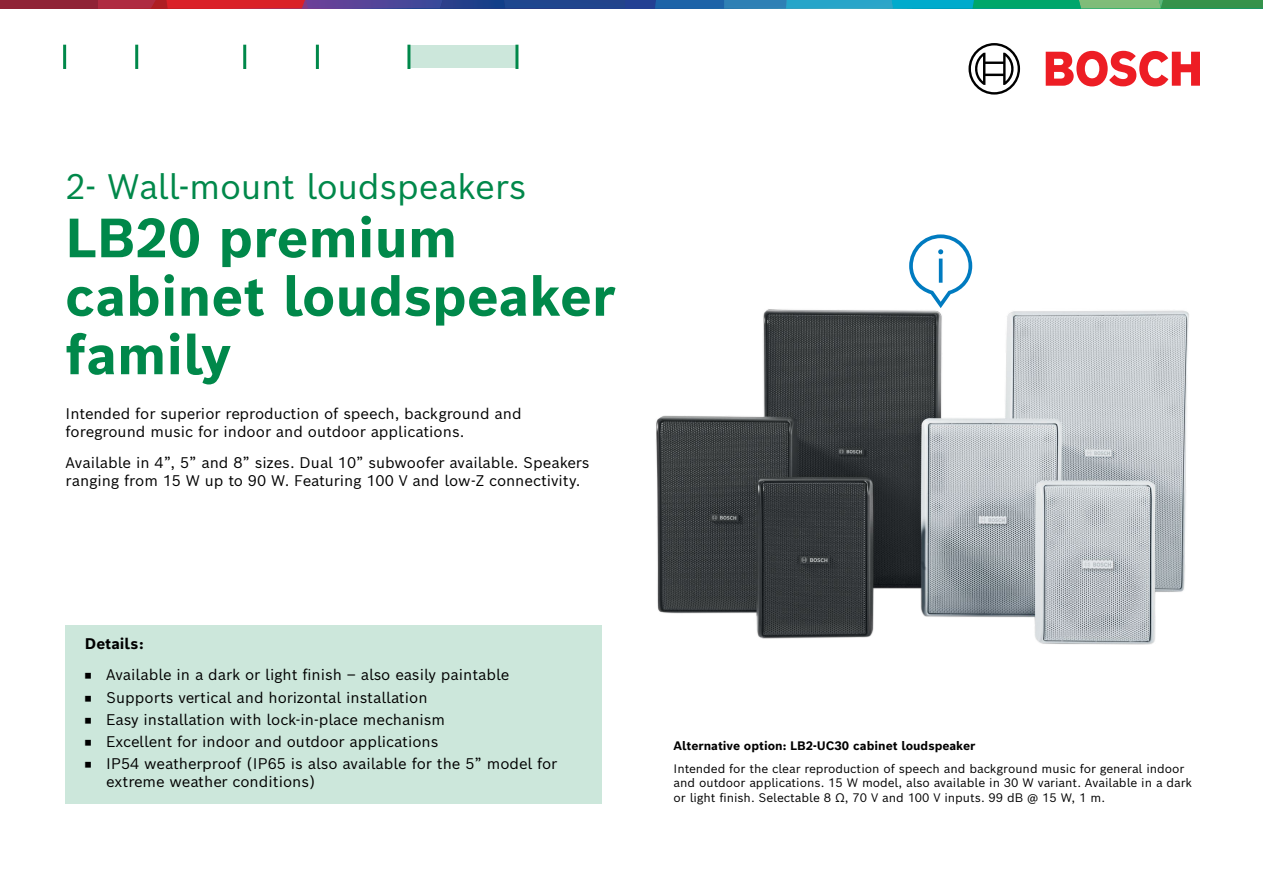
<style>
.page{position:relative;width:1263px;height:893px;background:#fff}
.page>*{position:absolute;margin:0;border:0;box-sizing:border-box;transform-origin:0 0}
.t1{font:700 54px/58.5px "Bosch Sans";color:#00884a}
.t2{font:34.5px "Bosch Sans";letter-spacing:-.01em;color:#00884a}
.t3{font:15px/22.2px "Bosch Sans";color:#000}
.t4{font:12px/14.4px "Bosch Sans";color:#000}
.t5{font:700 12px "Bosch Sans";color:#000}
.s1{font-weight:700}
.s2{font-size:13.5px}
</style>
<div class="page">
<img style="left:656px;top:309px;width:533px;height:335px">
<div style="left:65px;top:625px;width:536px;height:179px;background:#cce7db"></div>
<svg style="left:909px;top:234px;width:63px;height:74px"></svg>
<div style="left:0;top:0;width:97px;height:9px;background:#902336"></div>
<svg style="left:97px;top:0;width:1166px;height:9px;background:#486b80"></svg>
<svg style="left:1046px;top:51px;width:154px;height:35px"></svg>
<svg style="left:968px;top:43px;width:52px;height:52px"></svg>
<div style="left:409px;top:45px;width:106px;height:22px;background:#cce7db"></div>
<hr style="left:135px;top:45px;width:3px;height:24px;background:#00884a">
<hr style="left:316px;top:45px;width:3px;height:24px;background:#00884a">
<hr style="left:243px;top:45px;width:3px;height:24px;background:#00884a">
<hr style="left:63px;top:45px;width:3px;height:24px;background:#00884a">
<hr style="left:407px;top:45px;width:3px;height:24px;background:#00884a">
<hr style="left:515px;top:45px;width:3px;height:24px;background:#00884a">
<h2 class="t2" style="left:65px;top:157px;width:463px">2- Wall-mount loudspeakers</h2>
<h1 class="t1" style="left:65px;top:204px;width:552px">LB20 premium cabinet loudspeaker family</h1>
<p class="t3" style="left:66px;top:403px;width:457px;line-height:18px">Intended for superior reproduction of speech, background and foreground music for indoor and outdoor applications.</p>
<p class="t3" style="left:66px;top:453px;width:525px;line-height:18px">Available in 4”, 5” and 8” sizes. Dual 10” subwoofer available. Speakers ranging from 15 W up to 90 W. Featuring 100 V and low-Z connectivity.</p>
<p class="t3" style="left:85px;top:626px;width:426px;line-height:31.5px"><span class="s1">Details:<br></span><span class="s2">◾</span> Available in a dark or light finish – also easily paintable</p>
<p class="t3" style="left:85px;top:685px;width:474px"><span class="s2">◾</span> Supports vertical and horizontal installation<br><span class="s2">◾</span> Easy installation with lock-in-place mechanism<br><span class="s2">◾</span> Excellent for indoor and outdoor applications<br><span class="s2">◾</span> IP54 weatherproof (IP65 is also available for the 5” model for</p>
<p class="t3" style="left:106px;top:769px;width:211px">extreme weather conditions)</p>
<p class="t5" style="left:673px;top:736px;width:303px">Alternative option: LB2-UC30 cabinet loudspeaker</p>
<p class="t4" style="left:673px;top:760px;width:520px">Intended for the clear reproduction of speech and background music for general indoor and outdoor applications. 15 W model, also available in 30 W variant. Available in a dark or light finish. Selectable 8 Ω, 70 V and 100 V inputs. 99 dB @ 15 W, 1 m.</p>
</div>
